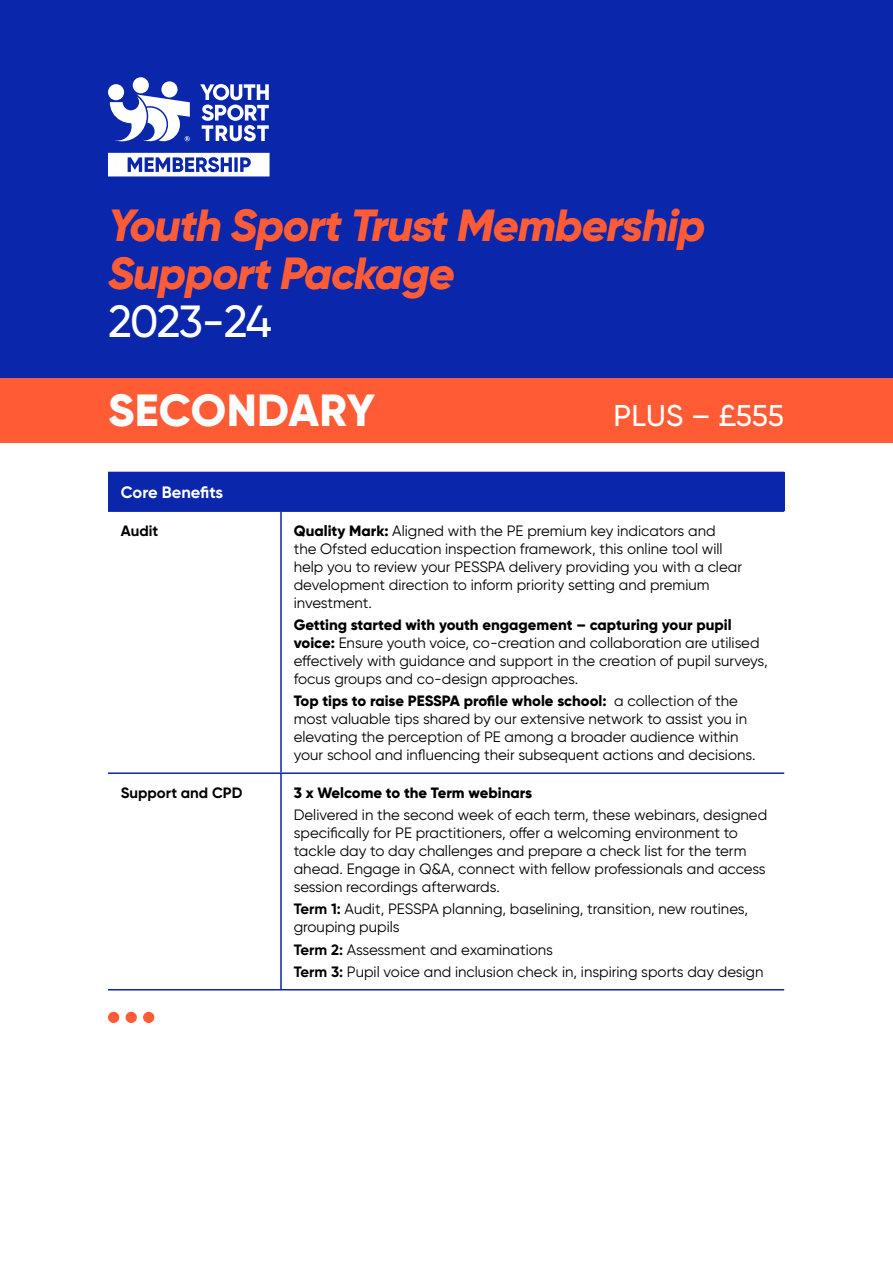
<style>
.page{position:relative;width:893px;height:1263px;background:#fff}
.page>*{position:absolute;margin:0;border:0;box-sizing:border-box;transform-origin:0 0}
.t1{font:italic 800 45px/48px "Gilroy";letter-spacing:-.025em;color:#ff5c36}
.t2{font:800 45px "Gilroy";letter-spacing:.005em;color:#fff}
.t3{font:500 45px "Gilroy";letter-spacing:-.035em;color:#fff}
.t4{font:500 30px "Gilroy";color:#fff}
.t5{font:700 16.5px "Gilroy";letter-spacing:-.005em;color:#fff}
.t6{font:15px/18px "Gilroy";color:#000}
.t7{font:800 15px "Gilroy";color:#000}
.t8{font:700 15px "Gilroy";color:#000}
.s1{font-weight:800}
.s2{font-weight:700}
</style>
<div class="page">
<div style="left:108px;top:472px;width:676px;height:39px;background:#0a26aa"></div>
<hr style="left:108px;top:510px;width:173px;height:2px;background:#0a26aa">
<hr style="left:281px;top:510px;width:503px;height:2px;background:#0a26aa">
<hr style="left:280px;top:512px;width:2px;height:260px;background:#0a26aa">
<hr style="left:108px;top:772px;width:173px;height:2px;background:#0a26aa">
<hr style="left:281px;top:772px;width:503px;height:2px;background:#0a26aa">
<hr style="left:280px;top:774px;width:2px;height:215px;background:#0a26aa">
<hr style="left:108px;top:989px;width:173px;height:1px;background:#0a26aa">
<hr style="left:281px;top:989px;width:503px;height:1px;background:#0a26aa">
<div style="left:0;top:0;width:893px;height:380px;background:#0a26aa"></div>
<svg style="left:200px;top:84px;width:69px;height:57px"></svg>
<div style="left:108px;top:84px;width:16px;height:16px;background:#fff;border-radius:50%"></div>
<div style="left:161px;top:81px;width:17px;height:17px;background:#fff;border-radius:50%"></div>
<div style="left:133px;top:77px;width:16px;height:16px;background:#fff;border-radius:50%"></div>
<svg style="left:110px;top:95px;width:80px;height:46px"></svg>
<svg style="left:108px;top:153px;width:162px;height:23px"></svg>
<div style="left:0;top:378px;width:893px;height:65px;background:#ff5c36"></div>
<svg style="left:108px;top:1012px;width:46px;height:11px"></svg>
<h1 class="t1" style="left:108px;top:201px;width:599px">Youth Sport Trust Membership<br>Support Package</h1>
<h1 class="t3" style="left:108px;top:294px;width:165px">2023-24</h1>
<h1 class="t2" style="left:108px;top:382px;width:268px">SECONDARY</h1>
<h2 class="t4" style="left:614px;top:397px;width:172px">PLUS – £555</h2>
<p class="t5" style="left:121px;top:482px;width:104px">Core Benefits</p>
<p class="t8" style="left:121px;top:521px;width:39px">Audit</p>
<p class="t6" style="left:294px;top:521px;width:450px"><span class="s1">Quality Mark:</span> Aligned with the PE premium key indicators and the Ofsted education inspection framework, this online tool will help you to review your PESSPA delivery providing you with a clear development direction to inform priority setting and premium investment.</p>
<p class="t6" style="left:294px;top:616px;width:475px"><span class="s1">Getting started with youth engagement – capturing your pupil voice:</span> Ensure youth voice, co-creation and collaboration are utilised effectively with guidance and support in the creation of pupil surveys, focus groups and co-design approaches.</p>
<p class="t6" style="left:294px;top:692px;width:463px"><span class="s1">Top tips to raise PESSPA profile whole school:</span> a collection of the most valuable tips shared by our extensive network to assist you in elevating the perception of PE among a broader audience within your school and influencing their subsequent actions and decisions.</p>
<p class="t8" style="left:121px;top:783px;width:123px">Support and CPD</p>
<p class="t7" style="left:294px;top:783px;width:240px">3 x Welcome to the Term webinars</p>
<p class="t6" style="left:294px;top:806px;width:475px">Delivered in the second week of each term, these webinars, designed specifically for PE practitioners, offer a welcoming environment to tackle day to day challenges and prepare a check list for the term ahead. Engage in Q&amp;A, connect with fellow professionals and access session recordings afterwards.</p>
<p class="t6" style="left:294px;top:900px;width:456px"><span class="s2">Term 1:</span> Audit, PESSPA planning, baselining, transition, new routines, grouping pupils</p>
<p class="t6" style="left:294px;top:938px;width:471px;line-height:22.2px"><span class="s2">Term 2:</span> Assessment and examinations<br><span class="s2">Term 3:</span> Pupil voice and inclusion check in, inspiring sports day design</p>
</div>
